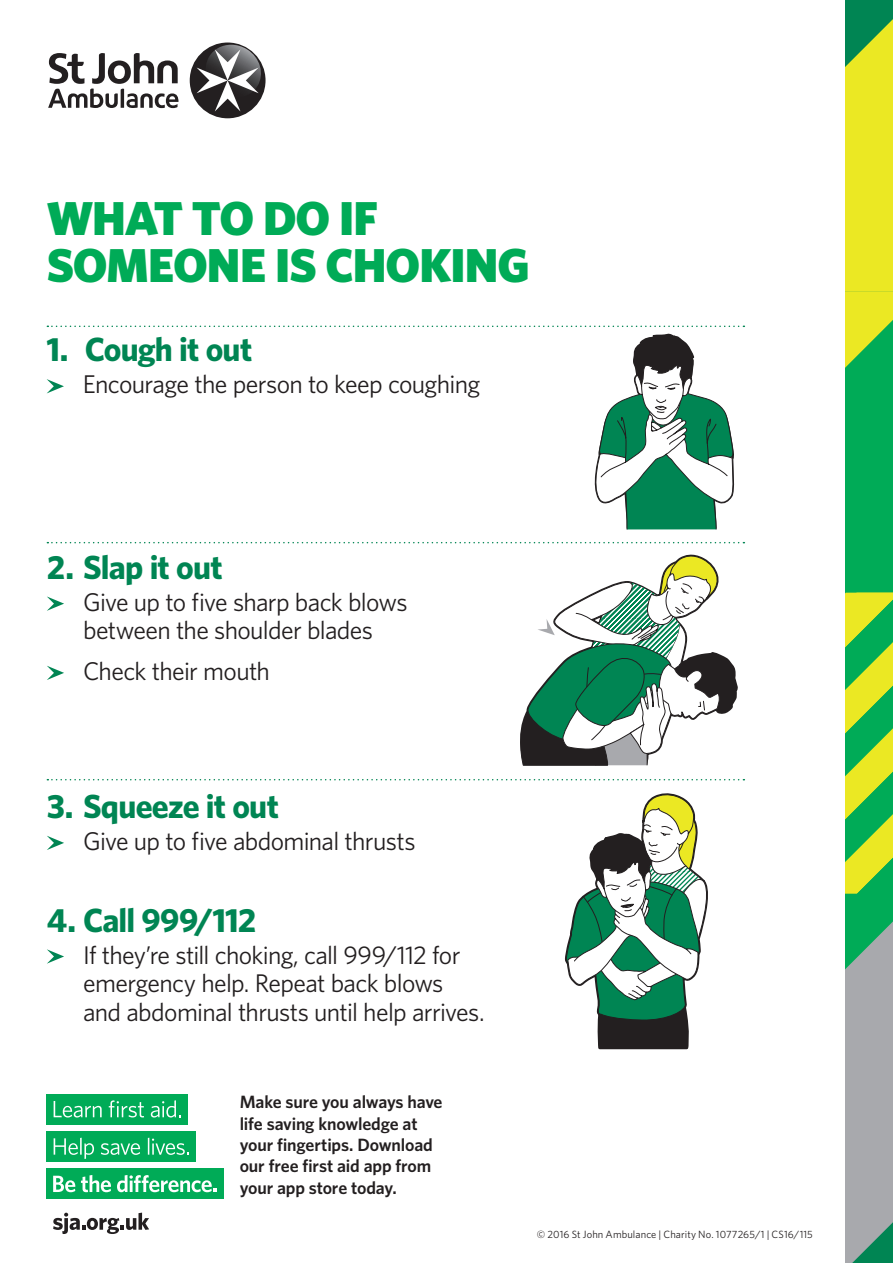
<style>
.page{position:relative;width:893px;height:1263px;background:#fff}
.page>*{position:absolute;margin:0;border:0;box-sizing:border-box;transform-origin:0 0}
.t1{font:900 47.7px/47.5px "Whitney";letter-spacing:-.02em;color:#00ab57}
.t2{font:700 33.6px "Whitney";letter-spacing:-.025em;color:#008553}
.t3{font:25.65px "Whitney";letter-spacing:-.025em;color:#231f20}
.t4{font:25.5px/28.7px "Whitney";letter-spacing:-.025em;color:#231f20}
.t5{font:600 17.85px/21.5px "Whitney";letter-spacing:-.01em;color:#231f20}
.t6{font:10.5px "Whitney";letter-spacing:.01em;color:#231f20}
</style>
<div class="page">
<svg style="left:845px;top:19px;width:48px;height:273px;background:#d5de27"></svg>
<div style="left:845px;top:1049px;width:48px;height:145px;background:#a8a9ad"></div>
<div style="left:620px;top:1194px;width:273px;height:69px;background:#a8a9ad"></div>
<svg style="left:852px;top:1222px;width:41px;height:41px"></svg>
<svg style="left:845px;top:320px;width:48px;height:235px;background:#18b151"></svg>
<div style="left:595px;top:0;width:250px;height:1263px;background:#fff"></div>
<div style="left:47px;top:1094px;width:141px;height:30px;background:#00ab57"></div>
<svg style="left:54px;top:1101px;width:48px;height:16px"></svg>
<svg style="left:109px;top:1100px;width:35px;height:17px"></svg>
<svg style="left:151px;top:1100px;width:30px;height:17px"></svg>
<div style="left:47px;top:1131px;width:149px;height:31px;background:#00ab57"></div>
<svg style="left:54px;top:1138px;width:40px;height:21px"></svg>
<svg style="left:101px;top:1143px;width:39px;height:12px"></svg>
<svg style="left:148px;top:1138px;width:41px;height:17px"></svg>
<div style="left:47px;top:1169px;width:177px;height:30px;background:#00ab57"></div>
<svg style="left:53px;top:1176px;width:22px;height:16px"></svg>
<svg style="left:81px;top:1175px;width:30px;height:17px"></svg>
<svg style="left:117px;top:1175px;width:100px;height:17px"></svg>
<svg style="left:53px;top:1212px;width:96px;height:22px"></svg>
<div style="left:190px;top:43px;width:76px;height:75px;background:#231f20;border-radius:50%"></div>
<svg style="left:197px;top:45px;width:68px;height:66px"></svg>
<svg style="left:48px;top:53px;width:130px;height:55px"></svg>
<svg style="left:47px;top:379px;width:17px;height:14px"></svg>
<svg style="left:47px;top:326px;width:697px;height:1px"></svg>
<svg style="left:47px;top:542px;width:697px;height:1px"></svg>
<svg style="left:595px;top:334px;width:139px;height:195px"></svg>
<svg style="left:47px;top:555px;width:846px;height:494px"></svg>
<h1 class="t1" style="left:47px;top:193px;width:484px">WHAT TO DO IF<br>SOMEONE IS CHOKING</h1>
<h2 class="t2" style="left:47px;top:327px;width:207px">1. Cough it out</h2>
<p class="t3" style="left:83px;top:369px;width:399px">Encourage the person to keep coughing</p>
<h2 class="t2" style="left:47px;top:545px;width:177px">2. Slap it out</h2>
<p class="t4" style="left:83px;top:587px;width:326px">Give up to five sharp back blows between the shoulder blades</p>
<p class="t4" style="left:83px;top:656px;width:188px">Check their mouth</p>
<h2 class="t2" style="left:47px;top:784px;width:234px">3. Squeeze it out</h2>
<p class="t4" style="left:83px;top:826px;width:334px">Give up to five abdominal thrusts</p>
<h2 class="t2" style="left:47px;top:898px;width:211px">4. Call 999/112</h2>
<p class="t4" style="left:83px;top:940px;width:403px">If they’re still choking, call 999/112 for emergency help. Repeat back blows and abdominal thrusts until help arrives.</p>
<p class="t5" style="left:240px;top:1091px;width:204px">Make sure you always have life saving knowledge at your fingertips. Download our free first aid app from your app store today.</p>
<p class="t6" style="left:537px;top:1228px;width:278px">© 2016 St John Ambulance | Charity No. 1077265/1 | CS16/115</p>
</div>
